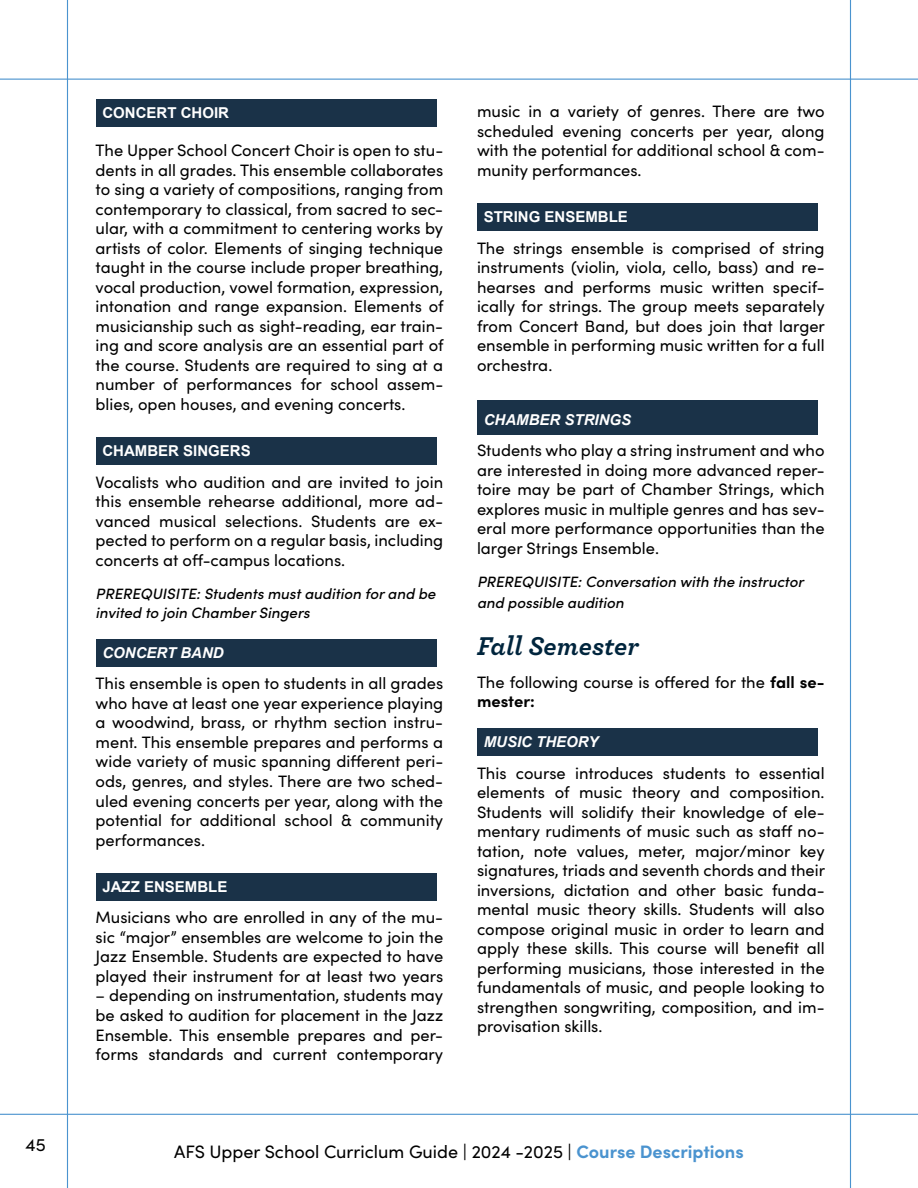
<style>
.page{position:relative;width:918px;height:1188px;background:#fff}
.page>*{position:absolute;margin:0;border:0;box-sizing:border-box;transform-origin:0 0}
.t1{font:italic 700 27px "Archer";color:#00253d}
.t2{font:18px "Sofia Pro";color:#000}
.t3{font:16.5px/19.5px "Sofia Pro";color:#000;text-align:justify}
.t4{font:italic 500 15px/19.5px "Sofia Pro";color:#000}
.t5{font:700 15px "Arial";color:#fff}
.t6{font:italic 700 15px "Arial";color:#fff}
.s1{font-weight:700}
.s2{font-weight:700;color:#4a93cf}
</style>
<div class="page">
<hr style="left:0;top:79px;width:918px;height:1px;background:#4a93cf">
<hr style="left:0;top:1114px;width:918px;height:1px;background:#4a93cf">
<hr style="left:67px;top:0;width:1px;height:1188px;background:#4a93cf">
<hr style="left:850px;top:0;width:1px;height:1188px;background:#4a93cf">
<div style="left:96px;top:99px;width:340px;height:27px;background:#1a3248"></div>
<div style="left:96px;top:437px;width:340px;height:28px;background:#1a3248"></div>
<div style="left:96px;top:639px;width:340px;height:27px;background:#1a3248"></div>
<div style="left:96px;top:873px;width:340px;height:27px;background:#1a3248"></div>
<div style="left:477px;top:203px;width:341px;height:28px;background:#1a3248"></div>
<div style="left:477px;top:401px;width:341px;height:34px;background:#1a3248"></div>
<div style="left:477px;top:728px;width:341px;height:28px;background:#1a3248"></div>
<p class="t2" style="left:26px;top:1132px;width:22px">45</p>
<p class="t5" style="left:102px;top:103px;width:128px">CONCERT CHOIR</p>
<p class="t3" style="left:96px;top:140px;width:349px">The Upper School Concert Choir is open to stu&shy;dents in all grades. This ensemble collaborates to sing a variety of compositions, ranging from contemporary to classical, from sacred to sec&shy;ular, with a commitment to centering works by artists of color. Elements of singing technique taught in the course include proper breathing, vocal production, vowel formation, expression, intonation and range expansion. Elements of musicianship such as sight-reading, ear train&shy;ing and score analysis are an essential part of the course. Students are required to sing at a number of performances for school assem&shy;blies, open houses, and evening concerts.</p>
<p class="t5" style="left:102px;top:441px;width:150px">CHAMBER SINGERS</p>
<p class="t3" style="left:96px;top:471px;width:349px">Vocalists who audition and are invited to join this ensemble rehearse additional, more ad&shy;vanced musical selections. Students are ex&shy;pected to perform on a regular basis, including concerts at off-campus locations.</p>
<p class="t4" style="left:96px;top:583px;width:342px">PREREQUISITE: Students must audition for and be invited to join Chamber Singers</p>
<p class="t6" style="left:102px;top:643px;width:123px">CONCERT BAND</p>
<p class="t3" style="left:96px;top:673px;width:349px">This ensemble is open to students in all grades who have at least one year experience playing a woodwind, brass, or rhythm section instru&shy;ment. This ensemble prepares and performs a wide variety of music spanning different peri&shy;ods, genres, and styles. There are two sched&shy;uled evening concerts per year, along with the potential for additional school &amp; community performances.</p>
<p class="t5" style="left:102px;top:877px;width:127px">JAZZ ENSEMBLE</p>
<p class="t3" style="left:96px;top:907px;width:349px">Musicians who are enrolled in any of the mu&shy;sic “major” ensembles are welcome to join the Jazz Ensemble. Students are expected to have played their instrument for at least two years</p>
<p class="t3" style="left:96px;top:985px;width:349px">– depending on instrumentation, students may be asked to audition for placement in the Jazz Ensemble. This ensemble prepares and per&shy;forms standards and current contemporary</p>
<p class="t3" style="left:477px;top:101px;width:349px">music in a variety of genres. There are two scheduled evening concerts per year, along with the potential for additional school &amp; com&shy;munity performances.</p>
<p class="t5" style="left:484px;top:207px;width:146px">STRING ENSEMBLE</p>
<p class="t3" style="left:477px;top:238px;width:350px">The strings ensemble is comprised of string instruments (violin, viola, cello, bass) and re&shy;hearses and performs music written specif&shy;ically for strings. The group meets separately from Concert Band, but does join that larger ensemble in performing music written for a full orchestra.</p>
<p class="t6" style="left:484px;top:410px;width:149px">CHAMBER STRINGS</p>
<p class="t3" style="left:477px;top:440px;width:349px">Students who play a string instrument and who are interested in doing more advanced reper&shy;toire may be part of Chamber Strings, which explores music in multiple genres and has sev&shy;eral more performance opportunities than the larger Strings Ensemble.</p>
<p class="t4" style="left:477px;top:570px;width:328px;line-height:21px">PREREQUISITE: Conversation with the instructor and possible audition</p>
<h1 class="t1" style="left:477px;top:625px;width:163px">Fall Semester</h1>
<p class="t3" style="left:477px;top:671px;width:349px">The following course is offered for the <span class="s1">fall se&shy;mester:</span></p>
<p class="t6" style="left:484px;top:732px;width:116px">MUSIC THEORY</p>
<p class="t3" style="left:477px;top:762px;width:350px">This course introduces students to essential elements of music theory and composition.<br>Students will solidify their knowledge of ele&shy;mentary rudiments of music such as staff no&shy;tation, note values, meter, major/minor key signatures, triads and seventh chords and their inversions, dictation and other basic funda&shy;mental music theory skills. Students will also compose original music in order to learn and apply these skills. This course will benefit all performing musicians, those interested in the fundamentals of music, and people looking to strengthen songwriting, composition, and im&shy;provisation skills.</p>
<p class="t2" style="left:174px;top:1139px;width:571px">AFS Upper School Curriclum Guide | 2024 -2025 | <span class="s2">Course Descriptions</span></p>
</div>
